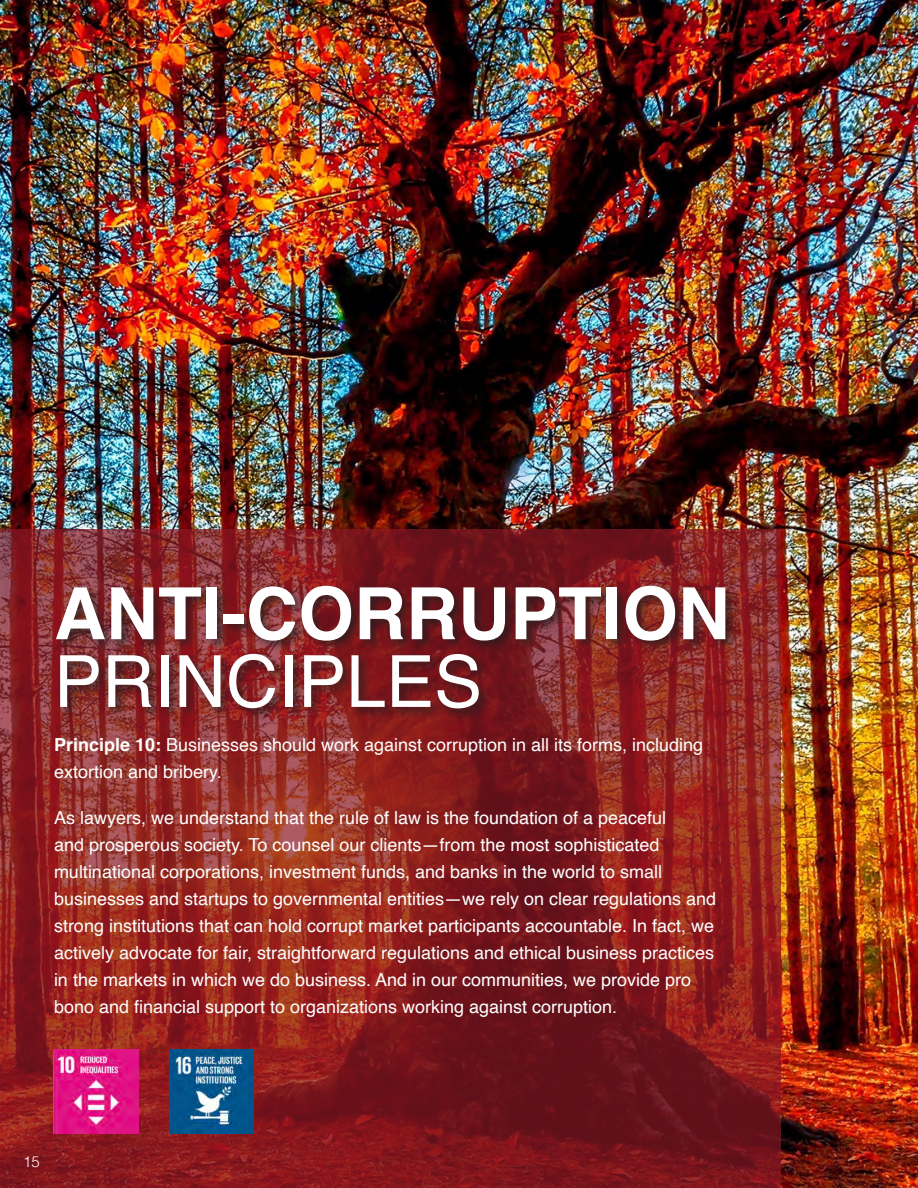
<style>
.page{position:relative;width:918px;height:1188px;background:#fff}
.page>*{position:absolute;margin:0;border:0;box-sizing:border-box;transform-origin:0 0}
.t1{font:700 72px "Helvetica";color:#fff}
.t2{font:72px "Helvetica";color:#fff}
.t3{font:18px/27px "Helvetica";color:#fff}
.t4{font:300 15px "Helvetica";color:#fff}
.s1{font-weight:700}
</style>
<div class="page">
<img style="left:0;top:0;width:918px;height:1188px">
<svg style="left:0;top:529px;width:781px;height:659px;background:#872021"></svg>
<div style="left:57px;top:651px;width:434px;height:71px;background:#231f20;opacity:.75"></div>
<div style="left:53px;top:583px;width:685px;height:70px;background:#231f20;opacity:.75"></div>
<img style="left:54px;top:1050px;width:84px;height:84px">
<img style="left:169px;top:1050px;width:85px;height:84px">
<p class="t1" style="left:54px;top:556px;width:677px">ANTI-CORRUPTION</p>
<p class="t2" style="left:54px;top:626px;width:430px">PRINCIPLES</p>
<p class="t3" style="left:54px;top:732px;width:651px"><span class="s1">Principle 10:</span> Businesses should work against corruption in all its forms, including extortion and bribery.</p>
<p class="t3" style="left:54px;top:805px;width:664px">As lawyers, we understand that the rule of law is the foundation of a peaceful<br>and prosperous society. To counsel our clients—from the most sophisticated multinational corporations, investment funds, and banks in the world to small businesses and startups to governmental entities—we rely on clear regulations and strong institutions that can hold corrupt market participants accountable. In fact, we actively advocate for fair, straightforward regulations and ethical business practices in the markets in which we do business. And in our communities, we provide pro bono and financial support to organizations working against corruption.</p>
<p class="t4" style="left:23px;top:1149px;width:18px">15</p>
</div>
